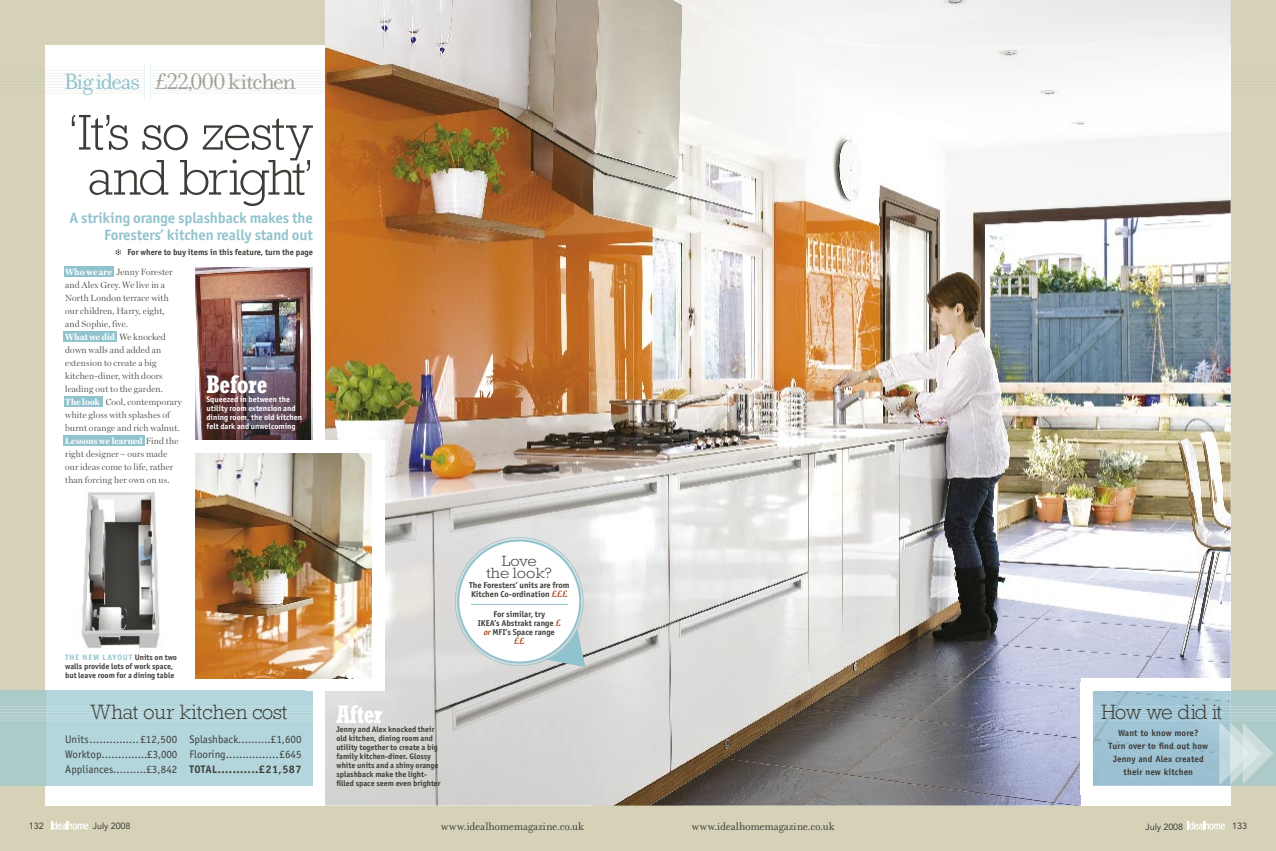
<style>
.page{position:relative;width:1276px;height:851px;background:#fff}
.page>*{position:absolute;margin:0;border:0;box-sizing:border-box;transform-origin:0 0}
.t1{font:300 51px/45px "Rockwell";letter-spacing:-.02em;color:#3d3c36;text-align:center}
.t2{font:700 condensed 25px "Rockwell";letter-spacing:-.02em;color:#fff}
.t3{font:24px "Filosofia Regular Lining";letter-spacing:-.065em;color:#a09f98;scale:1.06 1}
.t4{font:300 21px "Rockwell";letter-spacing:-.01em;color:#3d3c36}
.t5{font:300 21px "Rockwell";letter-spacing:-.05em;color:#3d3c36}
.t6{font:700 15px/17px "Officina Sans";letter-spacing:-.01em;color:#91c3ce;text-align:right}
.t7{font:300 15px/12px "Rockwell";letter-spacing:.01em;color:#3d3c36;text-align:center;scale:1.12 1}
.t8{font:12px "Filosofia Regular Lining";letter-spacing:-.005em;color:#3d3c36}
.t9{font:11px/15px "Officina Sans";letter-spacing:.005em;color:#3d3c36;text-align:justify}
.t10{font:700 11px "Officina Sans";letter-spacing:.045em;color:#3d3c36;scale:.96 1}
.t11{font:700 10px "Filosofia";color:#ae4b22}
.t12{font:300 9px/13px "Miller Display";letter-spacing:.02em;color:#3d3c36}
.t13{font:700 9px/13px "Officina Sans";letter-spacing:.01em;color:#3d3c36;text-align:center}
.t14{font:9px "Avenir";letter-spacing:-.01em;color:#3d3c36}
.t15{font:700 8.5px/9px "Officina Sans";letter-spacing:-.005em;color:#3d3c36}
.t16{font:700 8px/9px "Officina Sans";color:#3d3c36}
.t17{font:700 8px/9px "Officina Sans";color:#fff}
.s1{color:#91c3ce}
.s2{font-weight:700;color:#fff}
.s3{font-family:"Filosofia";font-size:10px;color:#ae4b22}
.s4{font-style:italic;color:#ae4b22}
</style>
<div class="page">
<img style="left:81px;top:492px;width:79px;height:156px">
<div style="left:0;top:24px;width:45px;height:822px;background:#d5d2b7"></div>
<div style="left:1230px;top:14px;width:46px;height:821px;background:#d5d2b7"></div>
<div style="left:638px;top:0;width:638px;height:45px;background:#d5d2b7"></div>
<div style="left:638px;top:805px;width:638px;height:45px;background:#d5d2b7"></div>
<div style="left:0;top:0;width:638px;height:45px;background:#d5d2b7"></div>
<div style="left:0;top:805px;width:638px;height:45px;background:#d5d2b7"></div>
<div style="left:45px;top:690px;width:268px;height:95px;background:#b3d5dc"></div>
<div style="left:0;top:690px;width:45px;height:95px;background:#abcac8"></div>
<svg style="left:45px;top:64px;width:1186px;height:36px"></svg>
<img style="left:325px;top:0;width:905px;height:805px">
<svg style="left:0;top:706px;width:313px;height:15px"></svg>
<div style="left:305px;top:440px;width:79px;height:250px;background:#fff"></div>
<img style="left:195px;top:453px;width:177px;height:225px">
<img style="left:195px;top:267px;width:118px;height:173px">
<div style="left:64px;top:267px;width:50px;height:10px;background:#91c3ce"></div>
<div style="left:64px;top:332px;width:53px;height:10px;background:#91c3ce"></div>
<div style="left:64px;top:397px;width:38px;height:10px;background:#91c3ce"></div>
<div style="left:64px;top:436px;width:68px;height:10px;background:#91c3ce"></div>
<div style="left:128px;top:436px;width:16px;height:10px;background:#91c3ce"></div>
<div style="left:1081px;top:682px;width:12px;height:113px;background:#fff"></div>
<div style="left:1081px;top:678px;width:149px;height:12px;background:#fff"></div>
<div style="left:1081px;top:785px;width:149px;height:20px;background:#fff"></div>
<svg style="left:116px;top:249px;width:5px;height:6px"></svg>
<svg style="left:1187px;top:821px;width:38px;height:8px"></svg>
<svg style="left:51px;top:821px;width:37px;height:8px"></svg>
<svg style="left:1093px;top:690px;width:183px;height:95px"></svg>
<svg style="left:455px;top:537px;width:130px;height:130px"></svg>
<hr style="left:471px;top:604px;width:96px;height:1px;background:#91c3ce">
<h3 class="t3" style="left:64px;top:68px;width:220px"><span class="s1">Big ideas</span> £22,000 kitchen</h3>
<h1 class="t1" style="left:67px;top:110px;width:250px">‘It’s so zesty and bright’</h1>
<h3 class="t6" style="left:70px;top:209px;width:245px">A striking orange splashback makes the<br>Foresters’ kitchen really stand out</h3>
<p class="t15" style="left:127px;top:248px;width:187px">For where to buy items in this feature, turn the page</p>
<p class="t12" style="left:65px;top:265px;width:118px"><span class="s2">Who we are</span> Jenny Forester and Alex Grey. We live in a<br>North London terrace with our children, Harry, eight,<br>and Sophie, five.<br><span class="s2">What we did</span> We knocked down walls and added an extension to create a big kitchen-diner, with doors leading out to the garden.<br><span class="s2">The look</span> Cool, contemporary white gloss with splashes of burnt orange and rich walnut.<br><span class="s2">Lessons we learned</span> Find the right designer – ours made our ideas come to life, rather than forcing her own on us.</p>
<h2 class="t2" style="left:206px;top:369px;width:63px">Before</h2>
<p class="t17" style="left:206px;top:394px;width:97px">Squeezed in between the utility room extension and dining room, the old kitchen felt dark and unwelcoming</p>
<p class="t16" style="left:65px;top:652px;width:113px"><span class="s1">THE NEW LAYOUT</span> Units on two walls provide lots of work space, but leave room for a dining table</p>
<h3 class="t4" style="left:91px;top:699px;width:198px">What our kitchen cost</h3>
<p class="t9" style="left:65px;top:731px;width:114px">Units............... £12,500<br>Worktop..............£3,000<br>Appliances..........£3,842</p>
<p class="t9" style="left:189px;top:731px;width:114px">Splashback..........£1,600<br>Flooring................£645</p>
<p class="t10" style="left:189px;top:762px;width:118px">TOTAL...........£21,587</p>
<h2 class="t2" style="left:336px;top:699px;width:48px">After</h2>
<p class="t16" style="left:336px;top:724px;width:106px">Jenny and Alex knocked their old kitchen, dining room and utility together to create a big family kitchen-diner. Glossy white units and a shiny orange splashback make the light&shy;filled space seem even brighter</p>
<h3 class="t7" style="left:486px;top:554px;width:60px">Love<br>the look?</h3>
<p class="t15" style="left:469px;top:580px;width:102px">The Foresters’ units are from<br>Kitchen Co-ordination <span class="s3">£££</span></p>
<p class="t15" style="left:478px;top:609px;width:84px;text-align:center">For similar, try<br>IKEA’s Abstrakt range <span class="s3">£ </span><span class="s4">or</span> MFI’s Space range</p>
<p class="t11" style="left:514px;top:634px;width:12px">££</p>
<h3 class="t5" style="left:1101px;top:699px;width:122px">How we did it</h3>
<p class="t13" style="left:1108px;top:726px;width:101px">Want to know more?<br>Turn over to find out how<br>Jenny and Alex created their new kitchen</p>
<p class="t14" style="left:29px;top:820px;width:17px">132</p>
<p class="t14" style="left:93px;top:820px;width:39px">July 2008</p>
<h3 class="t8" style="left:441px;top:819px;width:144px">www.idealhomemagazine.co.uk</h3>
<h3 class="t8" style="left:692px;top:819px;width:144px">www.idealhomemagazine.co.uk</h3>
<p class="t14" style="left:1145px;top:821px;width:39px">July 2008</p>
<p class="t14" style="left:1232px;top:821px;width:17px">133</p>
</div>
